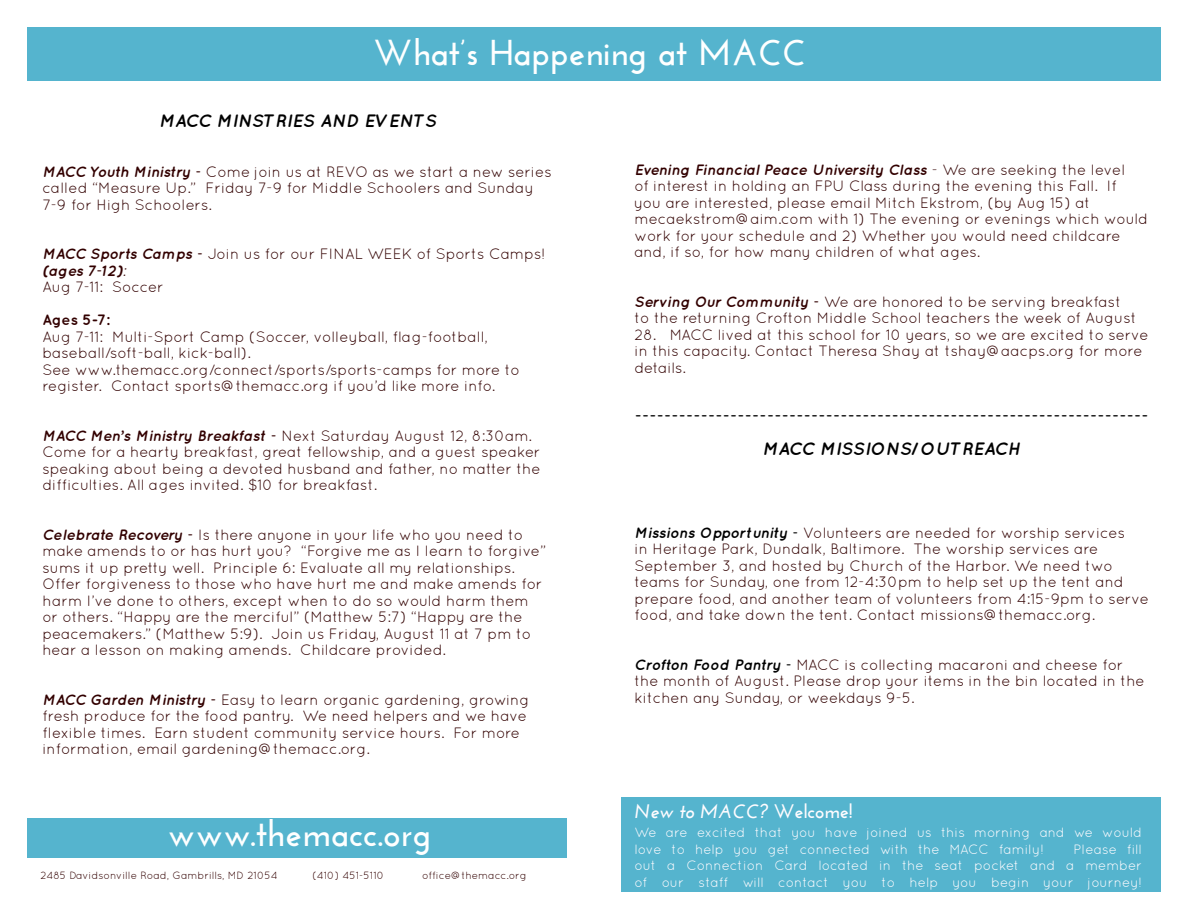
<style>
.page{position:relative;width:1188px;height:918px;background:#fff}
.page>*{position:absolute;margin:0;border:0;box-sizing:border-box;transform-origin:0 0}
.t1{font:700 36px "Josefin Sans";color:#feffff}
.t2{font:italic 700 19.5px "Josefin Sans";color:#fffcff}
.t3{font:italic 700 18px "Quicksand";color:#000}
.t4{font:15px/16.5px "Quicksand";color:#320000}
.t5{font:italic 700 15px "Quicksand";letter-spacing:-.015em;color:#320000}
.t6{font:700 15px "Quicksand";color:#320000}
.t7{font:13.5px/16.5px "Quicksand";color:#fffcff}
.t8{font:10.5px "Quicksand";color:#320000}
.s1{font-weight:700;font-style:italic}
.s2{font-weight:700;font-style:italic;color:#000}
.s3{font-style:normal}
</style>
<div class="page">
<div style="left:27px;top:27px;width:1134px;height:54px;background:#55b4ce"></div>
<div style="left:621px;top:797px;width:540px;height:94px;background:#55b4ce"></div>
<div style="left:27px;top:819px;width:540px;height:39px;background:#55b4ce"></div>
<p class="t1" style="left:373px;top:31px;width:435px">What’s Happening at MACC</p>
<p class="t3" style="left:159px;top:110px;width:279px">MACC MINSTRIES AND EVENTS</p>
<p class="t4" style="left:42px;top:163px;width:511px"><span class="s1">MACC Youth Ministry -</span> Come join us at REVO as we start a new series called “Measure Up.” Friday 7-9 for Middle Schoolers and Sunday<br>7-9 for High Schoolers.</p>
<p class="t4" style="left:42px;top:245px;width:504px"><span class="s1">MACC Sports Camps -</span> Join us for our FINAL WEEK of Sports Camps!</p>
<p class="t5" style="left:42px;top:261px;width:85px">(ages 7-12):</p>
<p class="t4" style="left:42px;top:278px;width:123px">Aug 7-11: Soccer</p>
<p class="t6" style="left:42px;top:311px;width:69px">Ages 5-7:</p>
<p class="t4" style="left:42px;top:328px;width:447px">Aug 7-11: Multi-Sport Camp (Soccer, volleyball, flag-football, baseball/soft-ball, kick-ball).</p>
<p class="t4" style="left:42px;top:361px;width:479px">See www.themacc.org/connect/sports/sports-camps for more to register. Contact sports@themacc.org if you’d like more info.</p>
<p class="t4" style="left:42px;top:427px;width:500px"><span class="s1">MACC Men’s Ministry Breakfast -</span> Next Saturday August 12, 8:30am.<br>Come for a hearty breakfast, great fellowship, and a guest speaker speaking about being a devoted husband and father, no matter the difficulties. All ages invited. $10 for breakfast.</p>
<p class="t4" style="left:42px;top:526px;width:505px"><span class="s1">Celebrate Recovery -</span> Is there anyone in your life who you need to make amends to or has hurt you? “Forgive me as I learn to forgive” sums it up pretty well. Principle 6: Evaluate all my relationships.<br>Offer forgiveness to those who have hurt me and make amends for harm I’ve done to others, except when to do so would harm them or others. “Happy are the merciful” (Matthew 5:7) “Happy are the peacemakers.” (Matthew 5:9). Join us Friday, August 11 at 7 pm to hear a lesson on making amends. Childcare provided.</p>
<p class="t4" style="left:42px;top:691px;width:488px"><span class="s1">MACC Garden Ministry -</span> Easy to learn organic gardening, growing fresh produce for the food pantry. We need helpers and we have flexible times. Earn student community service hours. For more information, email gardening@themacc.org.</p>
<p class="t1" style="left:168px;top:812px;width:265px">www.themacc.org</p>
<p class="t8" style="left:40px;top:869px;width:239px">2485 Davidsonville Road, Gambrills, MD 21054</p>
<p class="t8" style="left:312px;top:869px;width:73px">(410) 451-5110</p>
<p class="t8" style="left:422px;top:869px;width:106px">office@themacc.org</p>
<p class="t4" style="left:634px;top:161px;width:515px"><span class="s1">Evening Financial Peace University Class</span> - We are seeking the level<br>of interest in holding an FPU Class during the evening this Fall. If<br>you are interested, please email Mitch Ekstrom, (by Aug 15) at mecaekstrom@aim.com with 1) The evening or evenings which would work for your schedule and 2) Whether you would need childcare and, if so, for how many children of what ages.</p>
<p class="t4" style="left:634px;top:293px;width:504px"><span class="s1">Serving Our Community -</span> We are honored to be serving breakfast to the returning Crofton Middle School teachers the week of August</p>
<p class="t4" style="left:634px;top:326px;width:516px">28. MACC lived at this school for 10 years, so we are excited to serve in this capacity. Contact Theresa Shay at tshay@aacps.org for more details.</p>
<p class="t3" style="left:635px;top:405px;width:516px">----------------------------------------------------------------------</p>
<p class="t3" style="left:762px;top:438px;width:260px">MACC MISSIONS/OUTREACH</p>
<p class="t4" style="left:634px;top:524px;width:516px"><span class="s2">Missions Opportunity -</span> Volunteers are needed for worship services<br>in Heritage Park, Dundalk, Baltimore. The worship services are September 3, and hosted by Church of the Harbor. We need two teams for Sunday, one from 12-4:30pm to help set up the tent and prepare food, and another team of volunteers from 4:15-9pm to serve food, and take down the tent. Contact missions@themacc.org.</p>
<p class="t4" style="left:634px;top:656px;width:512px"><span class="s2">Crofton Food Pantry -</span> MACC is collecting macaroni and cheese for the month of August. Please drop your items in the bin located in the kitchen any Sunday, or weekdays 9-5.</p>
<p class="t2" style="left:634px;top:799px;width:220px">New to MACC? <span class="s3">Welcome!</span></p>
<p class="t7" style="left:635px;top:824px;width:509px">We are excited that you have joined us this morning and we would love to help you get connected with the MACC family!</p>
<p class="t7" style="left:635px;top:840px;width:509px;text-align:justify;text-indent:439px">Please fill out a Connection Card located in the seat pocket and a member of our staff will contact you to help you begin your journey!</p>
</div>
